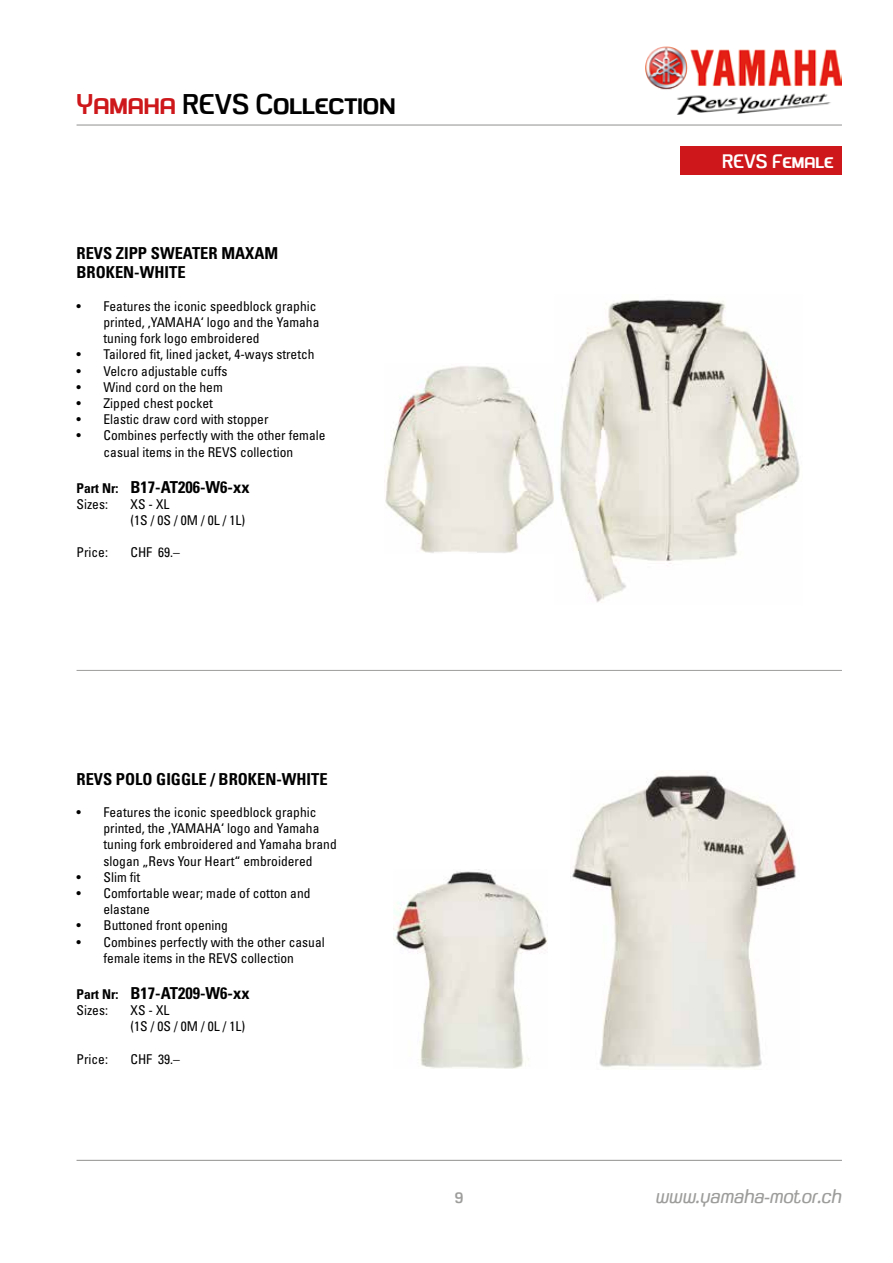
<style>
.page{position:relative;width:893px;height:1263px;background:#fff}
.page>*{position:absolute;margin:0;border:0;box-sizing:border-box;transform-origin:0 0}
.t1{font:28.5px "GFT Yamaha Motor";color:#000}
.t2{font:19.5px "GFT Yamaha Motor";color:#fff}
.t3{font:italic 300 18px "GFT Yamaha Motor";color:#9d9d9c}
.t4{font:700 condensed 16.5px/19.8px "Univers LT Std";color:#000}
.t5{font:15px "GFT Yamaha Motor";color:#9d9d9c}
.t6{font:condensed 13.5px/16.2px "Univers LT Std";color:#000}
.s1{color:#cd171a}
.s2{font-size:13.5px}
</style>
<div class="page">
<img style="left:645px;top:47px;width:197px;height:68px">
<hr style="left:77px;top:124px;width:765px;height:2px;background:#9d9d9c">
<hr style="left:77px;top:1160px;width:765px;height:1px;background:#9d9d9c">
<img style="left:393px;top:869px;width:155px;height:200px">
<img style="left:570px;top:771px;width:226px;height:297px">
<img style="left:384px;top:366px;width:170px;height:187px">
<hr style="left:77px;top:670px;width:765px;height:1px;background:#9d9d9c">
<img style="left:560px;top:299px;width:240px;height:304px">
<div style="left:681px;top:146px;width:161px;height:28px;background:#cd171a"></div>
<h1 class="t1" style="left:77px;top:85px;width:320px"><span class="s1">Yamaha</span> REVS Collection</h1>
<p class="t4" style="left:77px;top:243px;width:203px">REVS ZIPP SWEATER MAXAM<br>BROKEN-WHITE</p>
<p class="t6" style="left:104px;top:298px;width:217px;text-indent:-27px">• Features the iconic speedblock graphic printed, ‚YAMAHA‘ logo and the Yamaha tuning fork logo embroidered</p>
<p class="t6" style="left:77px;top:346px;width:240px">• Tailored fit, lined jacket, 4-ways stretch</p>
<p class="t6" style="left:77px;top:362px;width:152px">• Velcro adjustable cuffs</p>
<p class="t6" style="left:77px;top:379px;width:148px">• Wind cord on the hem</p>
<p class="t6" style="left:77px;top:395px;width:138px">• Zipped chest pocket</p>
<p class="t6" style="left:77px;top:411px;width:193px">• Elastic draw cord with stopper</p>
<p class="t6" style="left:77px;top:427px;width:250px;text-align:center">• Combines perfectly with the other female casual items in the REVS collection</p>
<p class="t4" style="left:77px;top:477px;width:175px"><span class="s2">Part Nr:</span> B17-AT206-W6-xx</p>
<p class="t6" style="left:77px;top:496px;width:33px">Sizes:</p>
<p class="t6" style="left:131px;top:496px;width:116px">XS - XL<br>(1S / 0S / 0M / 0L / 1L)</p>
<p class="t6" style="left:77px;top:544px;width:33px">Price:</p>
<p class="t6" style="left:131px;top:544px;width:51px">CHF 69.–</p>
<h2 class="t2" style="left:722px;top:148px;width:113px">REVS Female</h2>
<p class="t4" style="left:77px;top:769px;width:253px">REVS POLO GIGGLE / BROKEN-WHITE</p>
<p class="t6" style="left:104px;top:804px;width:235px;text-indent:-27px">• Features the iconic speedblock graphic printed, the ‚YAMAHA‘ logo and Yamaha tuning fork embroidered and Yamaha brand slogan „Revs Your Heart“ embroidered</p>
<p class="t6" style="left:77px;top:869px;width:65px">• Slim fit</p>
<p class="t6" style="left:104px;top:885px;width:208px;text-indent:-27px">• Comfortable wear; made of cotton and elastane</p>
<p class="t6" style="left:77px;top:917px;width:153px">• Buttoned front opening</p>
<p class="t6" style="left:77px;top:933px;width:250px;text-align:center">• Combines perfectly with the other casual female items in the REVS collection</p>
<p class="t4" style="left:77px;top:983px;width:175px"><span class="s2">Part Nr:</span> B17-AT209-W6-xx</p>
<p class="t6" style="left:77px;top:1002px;width:33px">Sizes:</p>
<p class="t6" style="left:131px;top:1002px;width:116px">XS - XL<br>(1S / 0S / 0M / 0L / 1L)</p>
<p class="t6" style="left:77px;top:1050px;width:33px">Price:</p>
<p class="t6" style="left:131px;top:1050px;width:51px">CHF 39.–</p>
<p class="t5" style="left:455px;top:1188px;width:10px">9</p>
<h3 class="t3" style="left:656px;top:1186px;width:187px">www.yamaha-motor.ch</h3>
</div>
